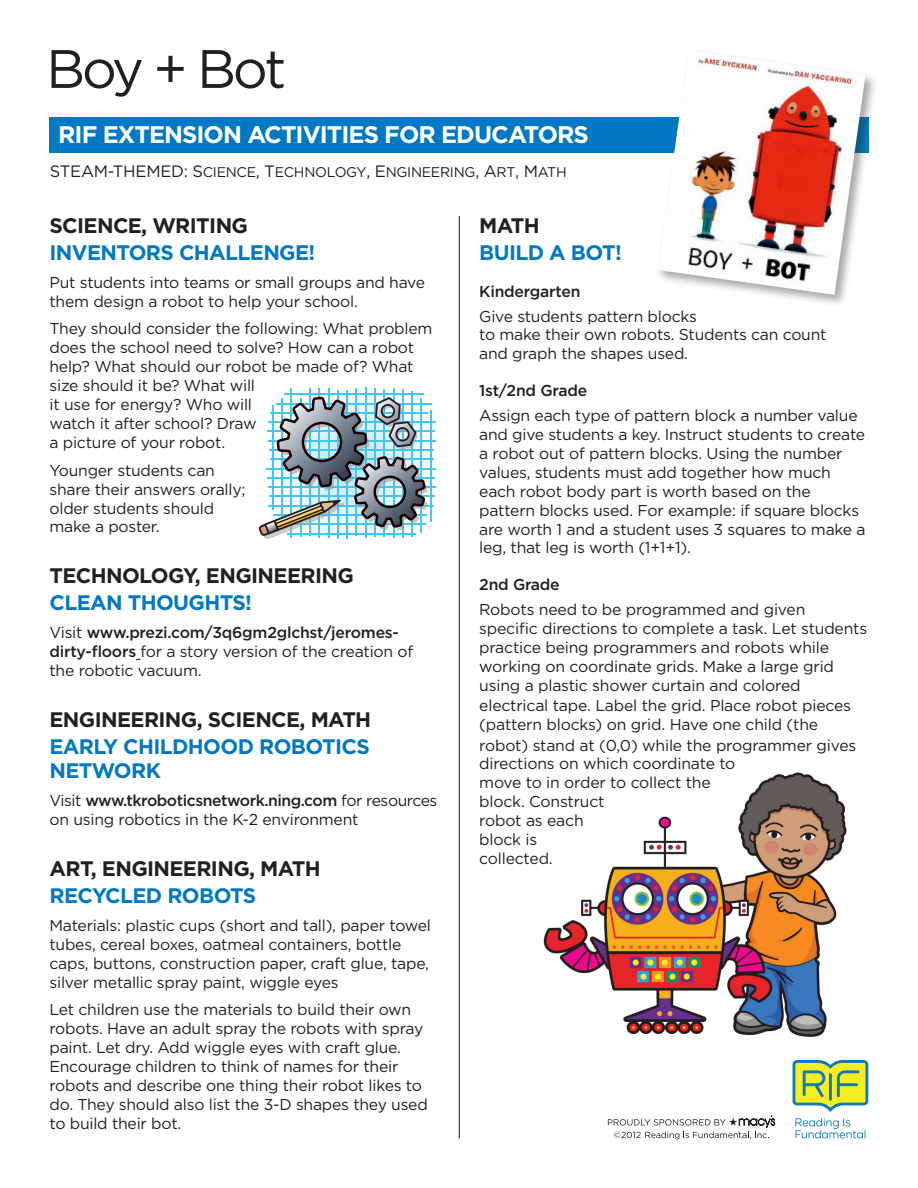
<style>
.page{position:relative;width:918px;height:1188px;background:#fff}
.page>*{position:absolute;margin:0;border:0;box-sizing:border-box;transform-origin:0 0}
.Book_Title_on_One_Li{font:54px "Gotham";letter-spacing:-.06em;color:#231f20}
.White_Type_in_Blue_B{font:700 24px "Gotham";letter-spacing:-.04em;color:#fff}
.Blue_Subhead{font:700 21px/24px "Gotham";letter-spacing:-.03em;color:#0079c2}
.Black_Subhead{font:700 21px "Gotham";letter-spacing:-.03em;color:#231f20}
.Main_Text{font:15.75px/18.9px "Gotham";letter-spacing:-.015em;color:#231f20}
.Main_Text-2{font:500 15.75px "Gotham";letter-spacing:-.015em;color:#231f20}
.Main_Text-3{font:14.1px "Gotham Book SC850";letter-spacing:-.02em;color:#231f20}
.s1{font-family:"Gotham";font-size:16.5px}
.s2{font-size:16.5px}
.s3{font-weight:500}
</style>
<div class="page">
<img style="left:543px;top:772px;width:304px;height:265px">
<div style="left:49px;top:117px;width:819px;height:36px;background:#0079c2"></div>
<hr style="left:459px;top:216px;width:1px;height:922px;background:#231f20">
<svg style="left:793px;top:1060px;width:75px;height:52px;background:#b4ce6d"></svg>
<svg style="left:795px;top:1118px;width:71px;height:21px"></svg>
<svg style="left:608px;top:1115px;width:167px;height:25px"></svg>
<div style="left:656px;top:48px;width:223px;height:260px;background:#231f20;opacity:.4"></div>
<img style="left:658px;top:50px;width:207px;height:245px">
<hr style="left:430px;top:410px;width:1px;height:112px;background:#40c7f4">
<hr style="left:268px;top:505px;width:166px;height:1px;background:#40c7f4">
<hr style="left:270px;top:496px;width:165px;height:1px;background:#40c7f4">
<hr style="left:268px;top:487px;width:168px;height:1px;background:#40c7f4">
<hr style="left:267px;top:477px;width:168px;height:1px;background:#40c7f4">
<hr style="left:266px;top:468px;width:170px;height:1px;background:#40c7f4">
<hr style="left:270px;top:459px;width:163px;height:1px;background:#40c7f4">
<hr style="left:269px;top:449px;width:165px;height:2px;background:#40c7f4">
<hr style="left:268px;top:440px;width:168px;height:1px;background:#40c7f4">
<hr style="left:268px;top:431px;width:167px;height:1px;background:#40c7f4">
<hr style="left:269px;top:422px;width:167px;height:1px;background:#40c7f4">
<hr style="left:276px;top:403px;width:155px;height:1px;background:#40c7f4">
<svg style="left:259px;top:387px;width:169px;height:152px"></svg>
<p class="Book_Title_on_One_Li" style="left:46px;top:36px;width:242px">Boy + Bot</p>
<p class="White_Type_in_Blue_B" style="left:58px;top:120px;width:532px">RIF EXTENSION ACTIVITIES FOR EDUCATORS</p>
<p class="Main_Text-3" style="left:50px;top:164px;width:518px"><span class="s1">STEAM-THEMED:</span> <span class="s2">S</span>CIENCE<span class="s2">, T</span>ECHNOLOGY<span class="s2">, E</span>NGINEERING<span class="s2">, A</span>RT<span class="s2">, M</span>ATH</p>
<p class="Black_Subhead" style="left:50px;top:213px;width:200px">SCIENCE, WRITING</p>
<p class="Blue_Subhead" style="left:50px;top:240px;width:267px">INVENTORS CHALLENGE!</p>
<p class="Main_Text" style="left:50px;top:273px;width:377px">Put students into teams or small groups and have them design a robot to help your school.</p>
<p class="Main_Text" style="left:50px;top:319px;width:385px">They should consider the following: What problem does the school need to solve? How can a robot help? What should our robot be made of? What size should it be? What will<br>it use for energy? Who will<br>watch it after school? Draw<br>a picture of your robot.</p>
<p class="Main_Text" style="left:50px;top:461px;width:197px">Younger students can share their answers orally; older students should make a poster.</p>
<p class="Black_Subhead" style="left:50px;top:563px;width:306px">TECHNOLOGY, ENGINEERING</p>
<p class="Blue_Subhead" style="left:50px;top:591px;width:204px">CLEAN THOUGHTS!</p>
<p class="Main_Text" style="left:50px;top:623px;width:365px">Visit <span class="s3">www.prezi.com/3q6gm2glchst/jeromes&shy;dirty-floors</span> for a story version of the creation of the robotic vacuum.</p>
<p class="Black_Subhead" style="left:50px;top:707px;width:323px">ENGINEERING, SCIENCE, MATH</p>
<p class="Blue_Subhead" style="left:50px;top:735px;width:322px">EARLY CHILDHOOD ROBOTICS<br>NETWORK</p>
<p class="Main_Text" style="left:50px;top:791px;width:389px">Visit <span class="s3">www.tkroboticsnetwork.ning.com</span> for resources on using robotics in the K-2 environment</p>
<p class="Black_Subhead" style="left:50px;top:856px;width:273px">ART, ENGINEERING, MATH</p>
<p class="Blue_Subhead" style="left:50px;top:883px;width:208px">RECYCLED ROBOTS</p>
<p class="Main_Text" style="left:50px;top:916px;width:383px">Materials: plastic cups (short and tall), paper towel tubes, cereal boxes, oatmeal containers, bottle caps, buttons, construction paper, craft glue, tape, silver metallic spray paint, wiggle eyes</p>
<p class="Main_Text" style="left:50px;top:1000px;width:380px">Let children use the materials to build their own robots. Have an adult spray the robots with spray paint. Let dry. Add wiggle eyes with craft glue.<br>Encourage children to think of names for their robots and describe one thing their robot likes to do. They should also list the 3-D shapes they used to build their bot.</p>
<p class="Black_Subhead" style="left:479px;top:213px;width:62px">MATH</p>
<p class="Blue_Subhead" style="left:479px;top:240px;width:144px">BUILD A BOT!</p>
<p class="Main_Text-2" style="left:479px;top:282px;width:103px">Kindergarten</p>
<p class="Main_Text" style="left:479px;top:306px;width:349px">Give students pattern blocks<br>to make their own robots. Students can count and graph the shapes used.</p>
<p class="Main_Text-2" style="left:479px;top:381px;width:109px">1st/2nd Grade</p>
<p class="Main_Text" style="left:479px;top:406px;width:388px">Assign each type of pattern block a number value and give students a key. Instruct students to create a robot out of pattern blocks. Using the number values, students must add together how much each robot body part is worth based on the pattern blocks used. For example: if square blocks are worth 1 and a student uses 3 squares to make a leg, that leg is worth (1+1+1).</p>
<p class="Main_Text-2" style="left:479px;top:575px;width:82px">2nd Grade</p>
<p class="Main_Text" style="left:479px;top:600px;width:390px">Robots need to be programmed and given specific directions to complete a task. Let students practice being programmers and robots while working on coordinate grids. Make a large grid using a plastic shower curtain and colored</p>
<p class="Main_Text" style="left:479px;top:696px;width:373px">electrical tape. Label the grid. Place robot pieces (pattern blocks) on grid. Have one child (the</p>
<p class="Main_Text" style="left:479px;top:735px;width:379px">robot) stand at (0,0) while the programmer gives directions on which coordinate to<br>move to in order to collect the<br>block. Construct<br>robot as each<br>block is<br>collected.</p>
</div>
